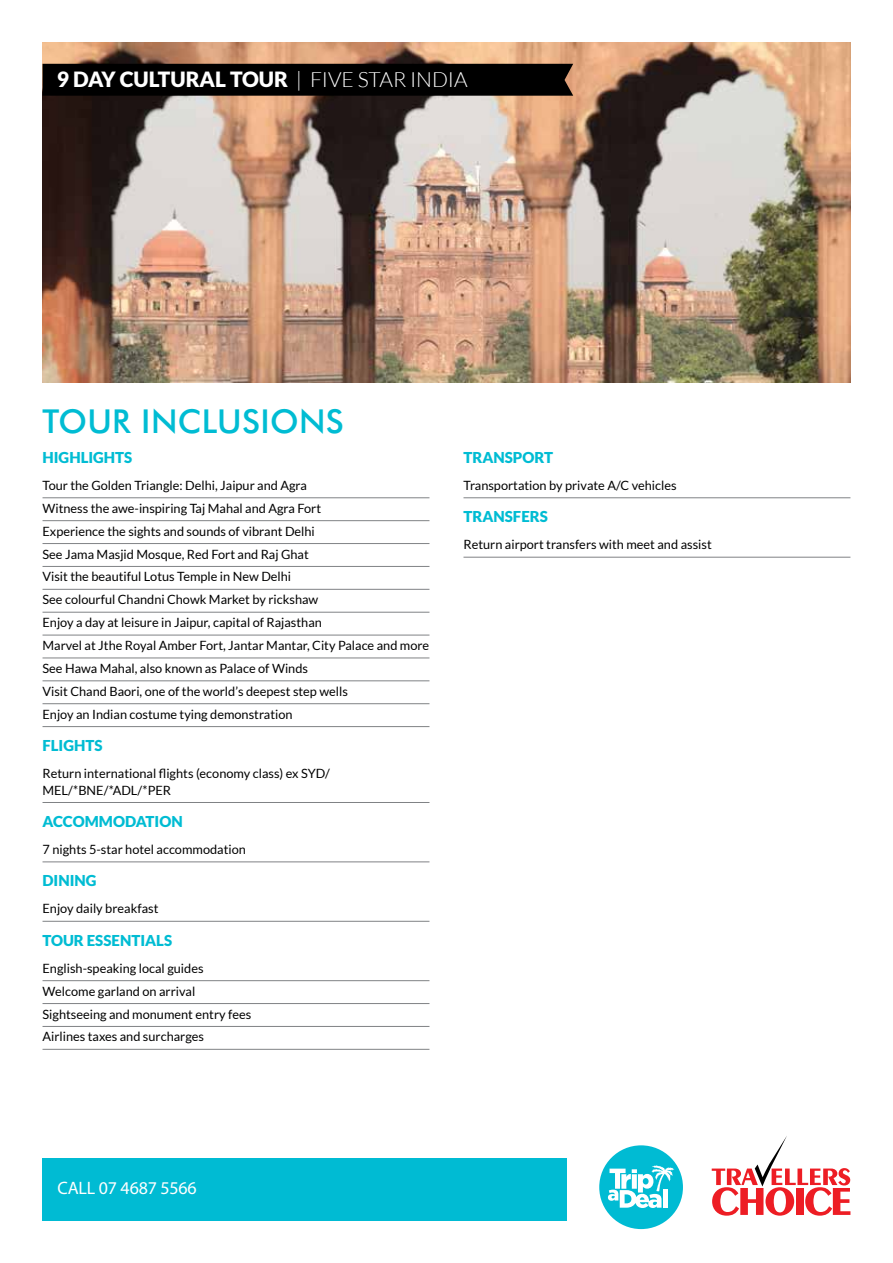
<style>
.page{position:relative;width:893px;height:1263px;background:#fff}
.page>*{position:absolute;margin:0;border:0;box-sizing:border-box;transform-origin:0 0}
.t1{font:500 33px "Futura BT";letter-spacing:.01em;color:#00bcd3}
.t2{font:900 21px "Lato";color:#fff}
.t3{font:18px "Myriad Pro";letter-spacing:-.01em;color:#fff}
.t4{font:900 15px "Lato";color:#00bcd3}
.t5{font:12.75px/22.8px "Lato";color:#000}
.s1{font-weight:300}
</style>
<div class="page">
<svg style="left:712px;top:1136px;width:138px;height:80px"></svg>
<div style="left:43px;top:1158px;width:524px;height:62px;background:#00bbd3"></div>
<div style="left:599px;top:1145px;width:84px;height:84px;background:#00bbd3;border-radius:50%"></div>
<svg style="left:608px;top:1165px;width:66px;height:43px"></svg>
<hr style="left:43px;top:497px;width:386px;height:1px;background:#808285">
<hr style="left:43px;top:520px;width:386px;height:1px;background:#808285">
<hr style="left:43px;top:543px;width:386px;height:1px;background:#808285">
<hr style="left:43px;top:566px;width:386px;height:1px;background:#808285">
<hr style="left:43px;top:589px;width:386px;height:1px;background:#808285">
<hr style="left:43px;top:612px;width:386px;height:1px;background:#808285">
<hr style="left:43px;top:635px;width:386px;height:1px;background:#808285">
<hr style="left:43px;top:658px;width:386px;height:1px;background:#808285">
<hr style="left:43px;top:680px;width:386px;height:1px;background:#808285">
<hr style="left:43px;top:703px;width:386px;height:1px;background:#808285">
<hr style="left:43px;top:726px;width:386px;height:1px;background:#808285">
<hr style="left:43px;top:802px;width:386px;height:1px;background:#808285">
<hr style="left:43px;top:861px;width:386px;height:1px;background:#808285">
<hr style="left:43px;top:921px;width:386px;height:1px;background:#808285">
<hr style="left:43px;top:980px;width:386px;height:1px;background:#808285">
<hr style="left:43px;top:1003px;width:386px;height:1px;background:#808285">
<hr style="left:43px;top:1026px;width:386px;height:1px;background:#808285">
<hr style="left:43px;top:1049px;width:386px;height:1px;background:#808285">
<hr style="left:463px;top:497px;width:387px;height:1px;background:#808285">
<hr style="left:463px;top:557px;width:387px;height:1px;background:#808285">
<img style="left:43px;top:43px;width:807px;height:340px">
<div style="left:43px;top:64px;width:530px;height:32px;background:#000"></div>
<h2 class="t2" style="left:57px;top:67px;width:412px">9 DAY CULTURAL TOUR <span class="s1">| FIVE STAR INDIA</span></h2>
<h1 class="t1" style="left:43px;top:402px;width:303px">TOUR INCLUSIONS</h1>
<p class="t4" style="left:43px;top:449px;width:91px">HIGHLIGHTS</p>
<p class="t5" style="left:43px;top:474px;width:388px">Tour the Golden Triangle: Delhi, Jaipur and Agra<br>Witness the awe-inspiring Taj Mahal and Agra Fort<br>Experience the sights and sounds of vibrant Delhi<br>See Jama Masjid Mosque, Red Fort and Raj Ghat<br>Visit the beautiful Lotus Temple in New Delhi<br>See colourful Chandni Chowk Market by rickshaw<br>Enjoy a day at leisure in Jaipur, capital of Rajasthan<br>Marvel at Jthe Royal Amber Fort, Jantar Mantar, City Palace and more See Hawa Mahal, also known as Palace of Winds<br>Visit Chand Baori, one of the world’s deepest step wells<br>Enjoy an Indian costume tying demonstration</p>
<p class="t4" style="left:43px;top:737px;width:62px">FLIGHTS</p>
<p class="t5" style="left:43px;top:765px;width:289px;line-height:16.5px">Return international flights (economy class) ex SYD/<br>MEL/*BNE/*ADL/*PER</p>
<p class="t4" style="left:43px;top:813px;width:142px">ACCOMMODATION</p>
<p class="t5" style="left:43px;top:838px;width:205px">7 nights 5-star hotel accommodation</p>
<p class="t4" style="left:43px;top:872px;width:56px">DINING</p>
<p class="t5" style="left:43px;top:897px;width:117px">Enjoy daily breakfast</p>
<p class="t4" style="left:43px;top:931px;width:131px">TOUR ESSENTIALS</p>
<p class="t5" style="left:43px;top:957px;width:210px">English-speaking local guides<br>Welcome garland on arrival<br>Sightseeing and monument entry fees<br>Airlines taxes and surcharges</p>
<p class="t4" style="left:463px;top:449px;width:91px">TRANSPORT</p>
<p class="t5" style="left:463px;top:474px;width:215px">Transportation by private A/C vehicles</p>
<p class="t4" style="left:463px;top:508px;width:86px">TRANSFERS</p>
<p class="t5" style="left:463px;top:533px;width:250px">Return airport transfers with meet and assist</p>
<h3 class="t3" style="left:58px;top:1176px;width:141px">CALL 07 4687 5566</h3>
</div>
